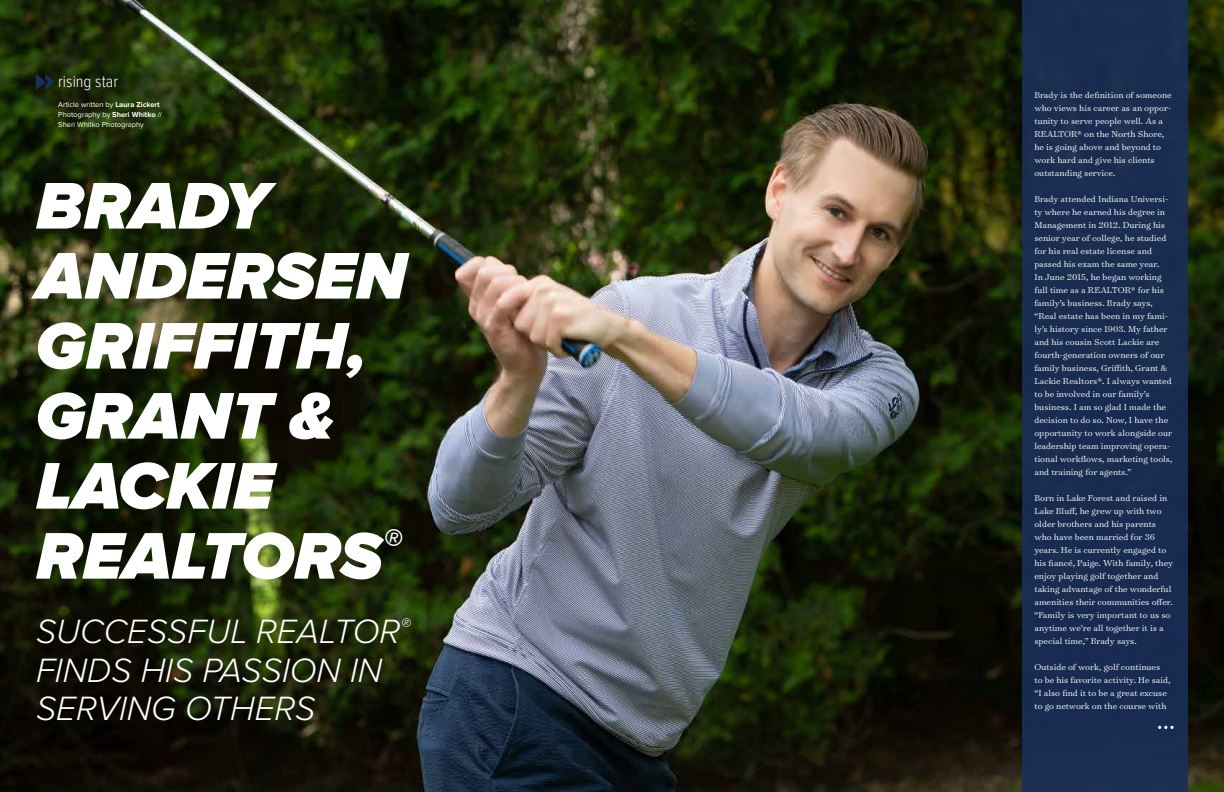
<style>
.page{position:relative;width:1224px;height:792px;background:#fff}
.page>*{position:absolute;margin:0;border:0;box-sizing:border-box;transform-origin:0 0}
.t1{font:italic 900 68.3px/70px "Proxima Nova";color:#fff}
.t2{font:italic 300 34.9px/38.1px "Proxima Nova";color:#fff}
.t3{font:300 17px "Proxima Nova Cond";color:#fff}
.t4{font:300 9.8px/13px "Surveyor Text";color:#fff}
.t5{font:7.5px/10px "Proxima Nova";color:#fff}
.s1{font-weight:700}
</style>
<div class="page">
<img style="left:0;top:0;width:1224px;height:792px">
<div style="left:1022px;top:0;width:166px;height:792px;background:#182c51"></div>
<svg style="left:36px;top:74px;width:19px;height:16px"></svg>
<svg style="left:1158px;top:726px;width:16px;height:3px"></svg>
<h3 class="t3" style="left:58px;top:74px;width:61px">rising star</h3>
<p class="t5" style="left:58px;top:99px;width:105px">Article written by <span class="s1">Laura Zickert<br></span>Photography by <span class="s1">Sheri Whitko</span> //<br>Sheri Whitko Photography</p>
<h1 class="t1" style="left:36px;top:173px;width:372px">BRADY<br>ANDERSEN<br>GRIFFITH,<br>GRANT &amp;<br>LACKIE<br>REALTORS<sup>®</sup></h1>
<h2 class="t2" style="left:36px;top:613px;width:376px">SUCCESSFUL REALTOR<sup>®<br></sup>FINDS HIS PASSION IN<br>SERVING OTHERS</h2>
<p class="t4" style="left:1034px;top:88px;width:139px">Brady is the definition of someone who views his career as an oppor&shy;tunity to serve people well. As a<br>REALTOR® on the North Shore, he is going above and beyond to work hard and give his clients outstanding service.</p>
<p class="t4" style="left:1034px;top:192px;width:140px">Brady attended Indiana Universi&shy;ty where he earned his degree in<br>Management in 2012. During his senior year of college, he studied for his real estate license and passed his exam the same year.<br>In June 2015, he began working full time as a REALTOR® for his family’s business. Brady says, “Real estate has been in my fami&shy;ly’s history since 1903. My father and his cousin Scott Lackie are fourth-generation owners of our family business, Griffith, Grant &amp;<br>Lackie Realtors®. I always wanted to be involved in our family’s business. I am so glad I made the decision to do so. Now, I have the opportunity to work alongside our leadership team improving opera&shy;tional workflows, marketing tools, and training for agents.”</p>
<p class="t4" style="left:1034px;top:491px;width:140px">Born in Lake Forest and raised in<br>Lake Bluff, he grew up with two older brothers and his parents who have been married for 36 years. He is currently engaged to his fiancé, Paige. With family, they enjoy playing golf together and taking advantage of the wonderful amenities their communities offer. “Family is very important to us so anytime we’re all together it is a special time,” Brady says.</p>
<p class="t4" style="left:1034px;top:660px;width:138px">Outside of work, golf continues to be his favorite activity. He said, “I also find it to be a great excuse to go network on the course with</p>
</div>
